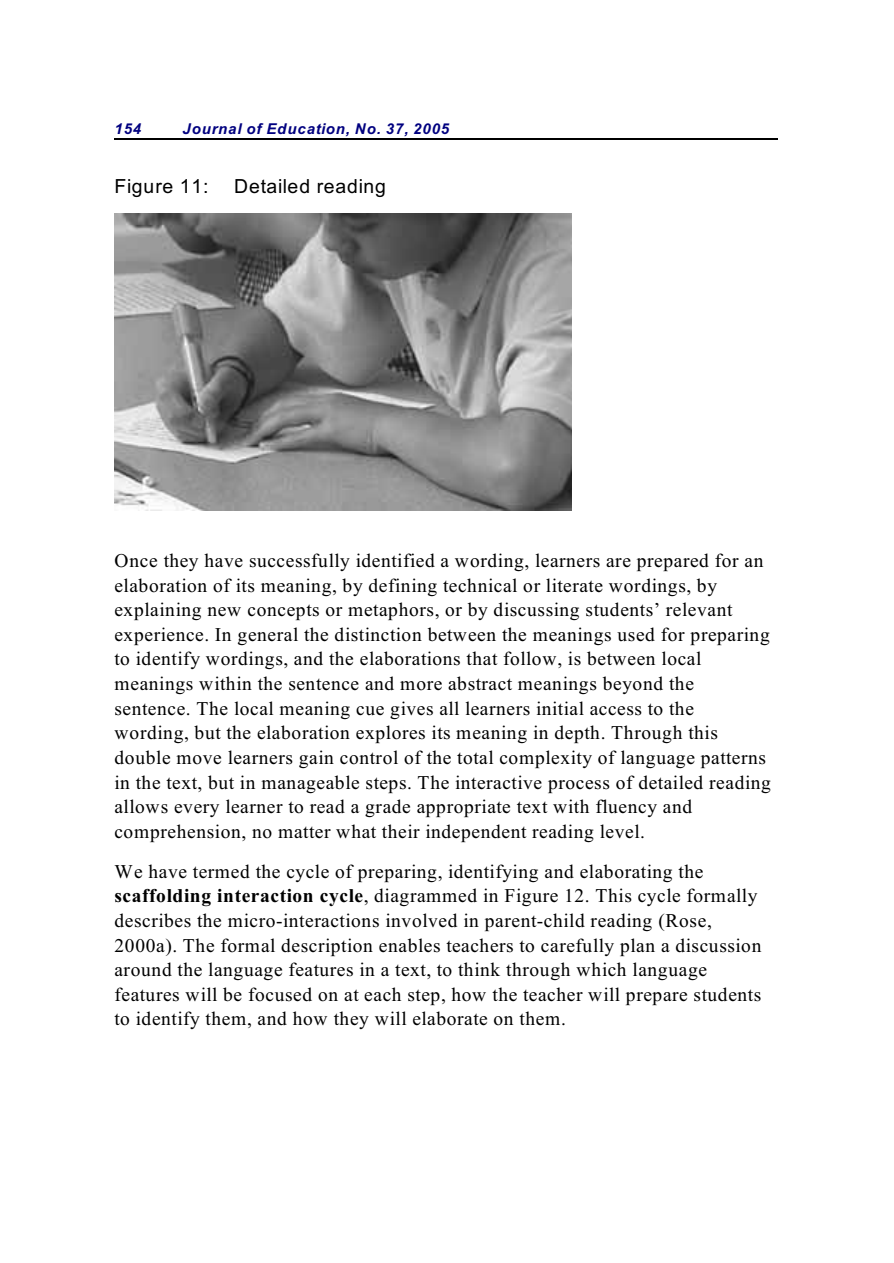
<style>
.page{position:relative;width:894px;height:1263px;background:#fff}
.page>*{position:absolute;margin:0;border:0;box-sizing:border-box;transform-origin:0 0}
.t1{font:19.5px/24.6px "Times New Roman";letter-spacing:.03em;color:#000}
.t2{font:19.5px "Arial";letter-spacing:.045em;color:#000}
.t3{font:italic 700 15px "Arial";letter-spacing:.06em;color:#000080}
.s1{font-weight:700}
</style>
<div class="page">
<hr style="left:114px;top:138px;width:664px;height:1px;background:#000">
<img style="left:114px;top:213px;width:458px;height:297px">
<p class="t3" style="left:114px;top:123px;width:28px">154</p>
<p class="t3" style="left:183px;top:123px;width:268px">Journal of Education, No. 37, 2005</p>
<p class="t2" style="left:114px;top:178px;width:96px">Figure 11:</p>
<p class="t2" style="left:234px;top:178px;width:154px">Detailed reading</p>
<p class="t1" style="left:114px;top:550px;width:658px">Once they have successfully identified a wording, learners are prepared for an elaboration of its meaning, by defining technical or literate wordings, by explaining new concepts or metaphors, or by discussing students’ relevant experience. In general the distinction between the meanings used for preparing to identify wordings, and the elaborations that follow, is between local meanings within the sentence and more abstract meanings beyond the sentence. The local meaning cue gives all learners initial access to the wording, but the elaboration explores its meaning in depth. Through this double move learners gain control of the total complexity of language patterns in the text, but in manageable steps. The interactive process of detailed reading allows every learner to read a grade appropriate text with fluency and comprehension, no matter what their independent reading level.</p>
<p class="t1" style="left:114px;top:861px;width:649px">We have termed the cycle of preparing, identifying and elaborating the <span class="s1">scaffolding interaction cycle</span>, diagrammed in Figure 12. This cycle formally describes the micro-interactions involved in parent-child reading (Rose, 2000a). The formal description enables teachers to carefully plan a discussion around the language features in a text, to think through which language features will be focused on at each step, how the teacher will prepare students to identify them, and how they will elaborate on them.</p>
</div>
